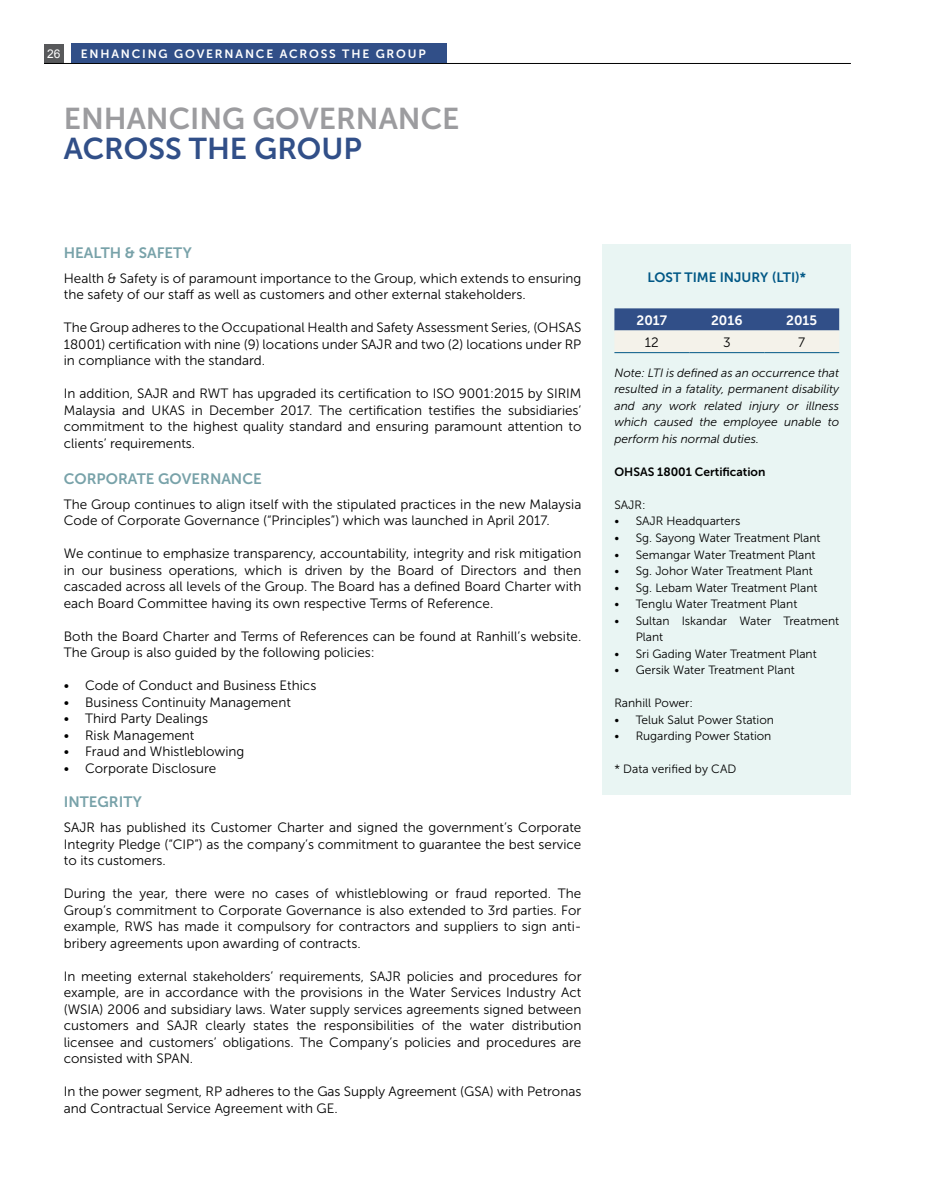
<style>
.page{position:relative;width:936px;height:1191px;background:#fff}
.page>*{position:absolute;margin:0;border:0;box-sizing:border-box;transform-origin:0 0}
.t1{font:30px "Museo Sans 700";color:#9c9c9f}
.t2{font:30px "Museo Sans 700";color:#314f88}
.t3{font:15px "Museo Sans 700";color:#78a2a9}
.t4{font:13.5px/16.5px "Museo Sans 300";color:#000;text-align:justify}
.t5{font:13.5px "Museo Sans 700";color:#005785}
.t6{font:13.5px "Museo Sans 700";color:#fff}
.t7{font:12px/16.5px "Museo Sans 300";color:#000}
.t8{font:italic 12px/16.5px "Museo Sans 300";color:#000;text-align:justify}
.t9{font:12px "Museo Sans 700";letter-spacing:.15em;color:#fff}
.t10{font:12px "Museo Sans 700";color:#000}
.t11{font:12px "Arial";color:#fff}
</style>
<div class="page">
<div style="left:44px;top:44px;width:20px;height:20px;background:#58595b"></div>
<hr style="left:44px;top:63px;width:806px;height:1px;background:#000">
<div style="left:602px;top:244px;width:248px;height:551px;background:#e9f5f3"></div>
<svg style="left:614px;top:308px;width:225px;height:44px"></svg>
<hr style="left:614px;top:352px;width:75px;height:1px;background:#005785">
<hr style="left:689px;top:352px;width:75px;height:1px;background:#005785">
<hr style="left:764px;top:352px;width:75px;height:1px;background:#005785">
<div style="left:71px;top:43px;width:375px;height:20px;background:#314f88"></div>
<p class="t11" style="left:47px;top:46px;width:15px">26</p>
<p class="t9" style="left:81px;top:47px;width:136px">EN HANCING GOVERNAN</p>
<p class="t9" style="left:256px;top:47px;width:54px">CE ACROSS</p>
<p class="t9" style="left:342px;top:47px;width:55px">THE GROUP</p>
<h1 class="t1" style="left:64px;top:102px;width:397px">ENHANCING GOVERNANCE</h1>
<h1 class="t2" style="left:64px;top:132px;width:299px">ACROSS TH E G ROUP</h1>
<p class="t3" style="left:64px;top:244px;width:129px">HEALTH &amp; SAF ETY</p>
<p class="t4" style="left:64px;top:270px;width:519px">Health &amp; Safety is of paramount importance to the Group, which extends to ensuring the safety of our staff as well as customers and other external stakeholders.</p>
<p class="t4" style="left:64px;top:319px;width:519px">The Group adheres to the Occupational Health and Safety Assessment Series, (OHSAS 18001) certification with nine (9) locations under SAJR and two (2) locations under RP in compliance with the standard.</p>
<p class="t4" style="left:64px;top:385px;width:519px">In addition, SAJR and RWT has upgraded its certification to ISO 9001:2015 by SIRIM Malaysia and UKAS in December 2017. The certification testifies the subsidiaries’ commitment to the highest quality standard and ensuring paramount attention to clients’ requirements.</p>
<p class="t3" style="left:64px;top:470px;width:199px">CORPORATE GOVERNANCE</p>
<p class="t4" style="left:64px;top:496px;width:519px">The Group continues to align itself with the stipulated practices in the new Malaysia<br>Code of Corporate Governance (“Principles”) which was launched in April 2017.</p>
<p class="t4" style="left:64px;top:545px;width:519px">We continue to emphasize transparency, accountability, integrity and risk mitigation in our business operations, which is driven by the Board of Directors and then cascaded across all levels of the Group. The Board has a defined Board Charter with each Board Committee having its own respective Terms of Reference.</p>
<p class="t4" style="left:64px;top:628px;width:519px">Both the Board Charter and Terms of References can be found at Ranhill’s website.<br>The Group is also guided by the following policies:</p>
<p class="t4" style="left:64px;top:677px;width:254px">• Code of Conduct and Business Ethics</p>
<p class="t4" style="left:64px;top:694px;width:228px">• Business Continuity Management</p>
<p class="t4" style="left:64px;top:710px;width:146px">• Third Party Dealings</p>
<p class="t4" style="left:64px;top:727px;width:132px">• Risk Management</p>
<p class="t4" style="left:64px;top:743px;width:182px">• Fraud and Whistleblowing</p>
<p class="t4" style="left:64px;top:760px;width:154px">• Corporate Disclosure</p>
<p class="t3" style="left:64px;top:794px;width:80px">I NTEG RITY</p>
<p class="t4" style="left:64px;top:819px;width:519px">SAJR has published its Customer Charter and signed the government’s Corporate Integrity Pledge (“CIP”) as the company’s commitment to guarantee the best service to its customers.</p>
<p class="t4" style="left:64px;top:885px;width:519px">During the year, there were no cases of whistleblowing or fraud reported. The Group’s commitment to Corporate Governance is also extended to 3rd parties. For example, RWS has made it compulsory for contractors and suppliers to sign anti&shy;bribery agreements upon awarding of contracts.</p>
<p class="t4" style="left:64px;top:968px;width:519px">In meeting external stakeholders’ requirements, SAJR policies and procedures for example, are in accordance with the provisions in the Water Services Industry Act (WSIA) 2006 and subsidiary laws. Water supply services agreements signed between customers and SAJR clearly states the responsibilities of the water distribution licensee and customers’ obligations. The Company’s policies and procedures are consisted with SPAN.</p>
<p class="t4" style="left:64px;top:1083px;width:519px">In the power segment, RP adheres to the Gas Supply Agreement (GSA) with Petronas and Contractual Service Agreement with GE.</p>
<p class="t5" style="left:647px;top:270px;width:160px">LOST TIME I NJ URY (LTI)*</p>
<p class="t6" style="left:636px;top:312px;width:32px">2017</p>
<p class="t6" style="left:711px;top:312px;width:33px">2016</p>
<p class="t6" style="left:786px;top:312px;width:32px">2015</p>
<p class="t4" style="left:645px;top:334px;width:15px">12</p>
<p class="t4" style="left:723px;top:334px;width:9px">3</p>
<p class="t4" style="left:798px;top:334px;width:9px">7</p>
<p class="t8" style="left:614px;top:365px;width:226px">Note: LTI is defined as an occurrence that resulted in a fatality, permanent disability and any work related injury or illness which caused the employee unable to perform his normal duties.</p>
<p class="t10" style="left:614px;top:465px;width:27px">OHSAS</p>
<p class="t10" style="left:657px;top:465px;width:110px">18001 CERTIFICATION</p>
<p class="t7" style="left:614px;top:497px;width:33px">SAJR:</p>
<p class="t7" style="left:614px;top:513px;width:127px">• SAJR Headquarters</p>
<p class="t7" style="left:614px;top:530px;width:208px">• Sg. Sayong Water Treatment Plant</p>
<p class="t7" style="left:614px;top:546px;width:203px">• Semangar Water Treatment Plant</p>
<p class="t7" style="left:614px;top:563px;width:200px">• Sg. Johor Water Treatment Plant</p>
<p class="t7" style="left:614px;top:579px;width:204px">• Sg. Lebam Water Treatment Plant</p>
<p class="t7" style="left:614px;top:596px;width:184px">• Tenglu Water Treatment Plant</p>
<p class="t7" style="left:635px;top:612px;width:205px;text-indent:-21px">• Sultan Iskandar Water Treatment<br>Plant</p>
<p class="t7" style="left:614px;top:645px;width:204px">• Sri Gading Water Treatment Plant</p>
<p class="t7" style="left:614px;top:662px;width:182px">• Gersik Water Treatment Plant</p>
<p class="t7" style="left:614px;top:695px;width:80px">Ranhill Power:</p>
<p class="t7" style="left:614px;top:711px;width:161px">• Teluk Salut Power Station</p>
<p class="t7" style="left:614px;top:728px;width:158px">• Rugarding Power Station</p>
<p class="t7" style="left:614px;top:761px;width:123px">* Data verified by CAD</p>
</div>
